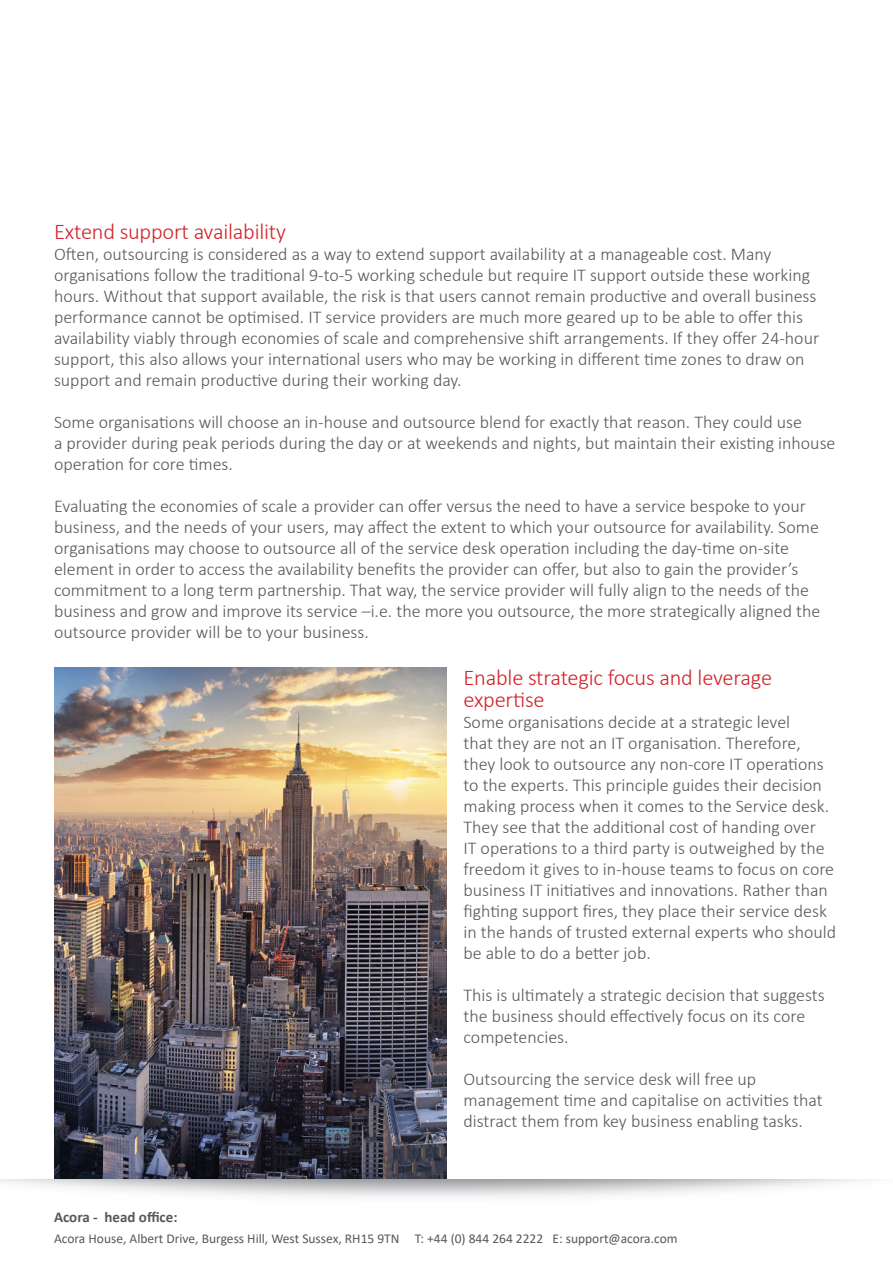
<style>
.page{position:relative;width:893px;height:1263px;background:#fff}
.page>*{position:absolute;margin:0;border:0;box-sizing:border-box;transform-origin:0 0}
.t1{font:300 22.5px/22.5px "Calibri";letter-spacing:-.01em;color:#d1232a}
.t2{font:300 18px/21px "Calibri";color:#57585a}
.t3{font:700 15px "Calibri";color:#57585a}
.t4{font:13.5px "Calibri";color:#57585a}
</style>
<div class="page">
<img style="left:54px;top:668px;width:392px;height:511px">
<p class="t1" style="left:54px;top:222px;width:234px">Extend support availability</p>
<p class="t2" style="left:54px;top:243px;width:767px">Often, outsourcing is considered as a way to extend support availability at a manageable cost. Many organisations follow the traditional 9-to-5 working schedule but require IT support outside these working hours. Without that support available, the risk is that users cannot remain productive and overall business performance cannot be optimised. IT service providers are much more geared up to be able to offer this availability viably through economies of scale and comprehensive shift arrangements. If they offer 24-hour support, this also allows your international users who may be working in different time zones to draw on support and remain productive during their working day.</p>
<p class="t2" style="left:54px;top:411px;width:783px">Some organisations will choose an in-house and outsource blend for exactly that reason. They could use<br>a provider during peak periods during the day or at weekends and nights, but maintain their existing inhouse operation for core times.</p>
<p class="t2" style="left:54px;top:495px;width:768px">Evaluating the economies of scale a provider can offer versus the need to have a service bespoke to your business, and the needs of your users, may affect the extent to which your outsource for availability. Some organisations may choose to outsource all of the service desk operation including the day-time on-site element in order to access the availability benefits the provider can offer, but also to gain the provider’s commitment to a long term partnership. That way, the service provider will fully align to the needs of the business and grow and improve its service –i.e. the more you outsource, the more strategically aligned the outsource provider will be to your business.</p>
<p class="t1" style="left:463px;top:668px;width:310px">Enable strategic focus and leverage expertise</p>
<p class="t2" style="left:463px;top:712px;width:374px">Some organisations decide at a strategic level<br>that they are not an IT organisation. Therefore, they look to outsource any non-core IT operations to the experts. This principle guides their decision making process when it comes to the Service desk.<br>They see that the additional cost of handing over<br>IT operations to a third party is outweighed by the freedom it gives to in-house teams to focus on core business IT initiatives and innovations. Rather than fighting support fires, they place their service desk in the hands of trusted external experts who should be able to do a better job.</p>
<p class="t2" style="left:463px;top:985px;width:363px">This is ultimately a strategic decision that suggests the business should effectively focus on its core competencies.</p>
<p class="t2" style="left:463px;top:1070px;width:361px">Outsourcing the service desk will free up management time and capitalise on activities that distract them from key business enabling tasks.</p>
<p class="t3" style="left:54px;top:1206px;width:125px">Acora - head office:</p>
<p class="t4" style="left:54px;top:1234px;width:625px">Acora House, Albert Drive, Burgess Hill, West Sussex, RH15 9TN T: +44 (0) 844 264 2222 E: support@acora.com</p>
</div>
